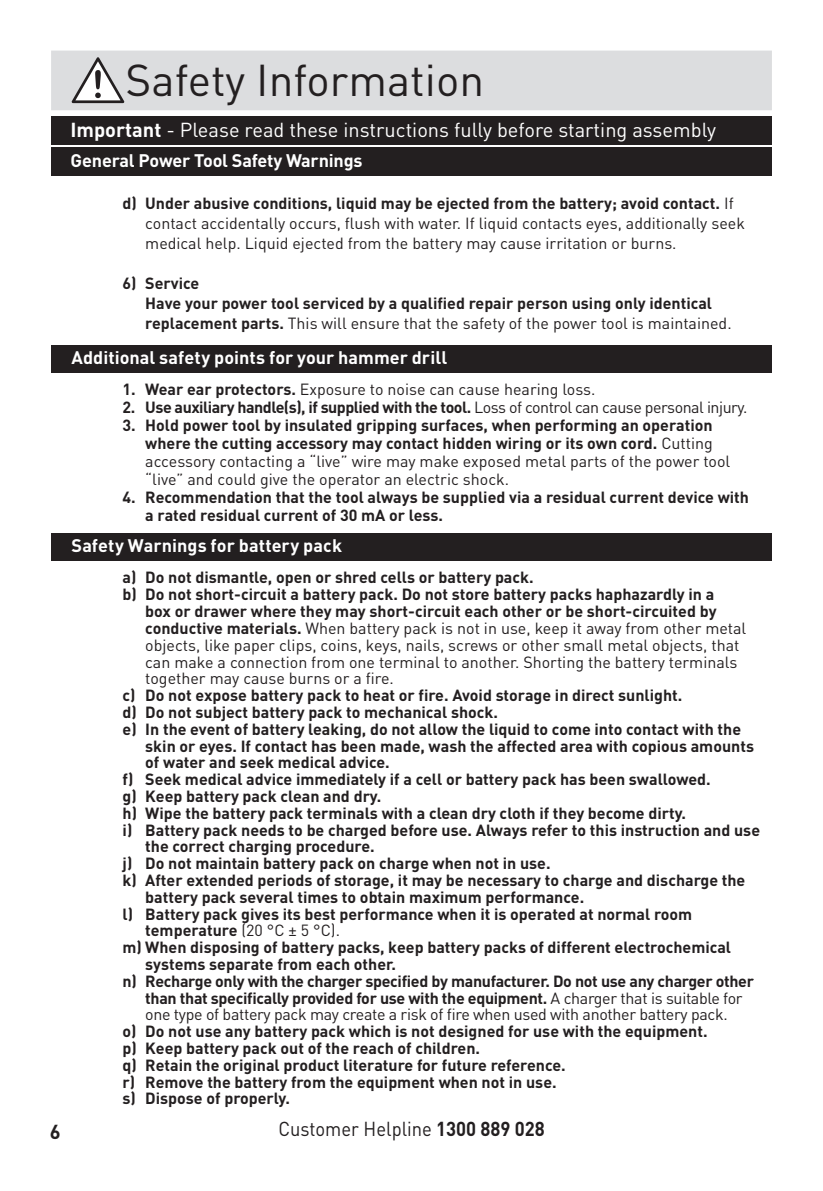
<style>
.page{position:relative;width:823px;height:1191px;background:#fff}
.page>*{position:absolute;margin:0;border:0;box-sizing:border-box;transform-origin:0 0}
.t1{font:44px "DIN";color:#231f20}
.t2{font:20px "DIN";color:#fff}
.t3{font:20px "DIN";color:#231f20;scale:.92 1}
.t4{font:700 20px "DIN";color:#231f20}
.t5{font:700 18px "DIN";color:#fff}
.t6{font:700 16px/16.8px "DIN";color:#231f20}
.t7{font:16px/20px "DIN";color:#231f20}
.t8{font:700 16px "DIN";letter-spacing:-.02em;color:#231f20}
.t9{font:700 16px "DIN";letter-spacing:-.03em;color:#231f20}
.t10{font:16px "DIN";letter-spacing:-.02em;color:#231f20}
.s1{font-weight:700}
.s2{font-weight:400}
</style>
<div class="page">
<div style="left:51px;top:51px;width:720px;height:59px;background:#dcdddf"></div>
<div style="left:51px;top:116px;width:720px;height:28px;background:#231f20"></div>
<div style="left:51px;top:147px;width:720px;height:28px;background:#231f20"></div>
<svg style="left:72px;top:57px;width:52px;height:46px"></svg>
<div style="left:51px;top:533px;width:720px;height:27px;background:#231f20"></div>
<div style="left:51px;top:345px;width:720px;height:27px;background:#231f20"></div>
<h1 class="t1" style="left:125px;top:52px;width:360px">Safety Information</h1>
<p class="t2" style="left:70px;top:118px;width:646px"><span class="s1">Important</span> - Please read these instructions fully before starting assembly</p>
<p class="t5" style="left:71px;top:148px;width:293px">General Power Tool Safety Warnings</p>
<p class="t7" style="left:145px;top:193px;width:600px;text-indent:-23px"><span class="s1">d) Under abusive conditions, liquid may be ejected from the battery; avoid contact.</span> If contact accidentally occurs, flush with water. If liquid contacts eyes, additionally seek medical help. Liquid ejected from the battery may cause irritation or burns.</p>
<p class="t6" style="left:145px;top:272px;width:587px;line-height:20px;text-indent:-23px">6) Service<br>Have your power tool serviced by a qualified repair person using only identical replacement parts. <span class="s2">This will ensure that the safety of the power tool is maintained.</span></p>
<p class="t5" style="left:71px;top:345px;width:377px">Additional safety points for your hammer drill</p>
<p class="t7" style="left:122px;top:379px;width:474px"><span class="s1">1. Wear ear protectors.</span> Exposure to noise can cause hearing loss.</p>
<p class="t9" style="left:122px;top:396px;width:626px">2. Use auxiliary handle(s), if supplied with the tool. <span class="s2">Loss of control can cause personal injury.</span></p>
<p class="t6" style="left:145px;top:415px;width:586px;line-height:18px;text-indent:-23px">3. Hold power tool by insulated gripping surfaces, when performing an operation where the cutting accessory may contact hidden wiring or its own cord. <span class="s2">Cutting accessory contacting a “live” wire may make exposed metal parts of the power tool “live” and could give the operator an electric shock.</span></p>
<p class="t6" style="left:145px;top:487px;width:605px;line-height:18px;text-indent:-23px">4. Recommendation that the tool always be supplied via a residual current device with a rated residual current of 30 mA or less.</p>
<p class="t5" style="left:71px;top:534px;width:272px">Safety Warnings for battery pack</p>
<p class="t6" style="left:122px;top:568px;width:412px">a) Do not dismantle, open or shred cells or battery pack.</p>
<p class="t6" style="left:122px;top:585px;width:592px">b) Do not short-circuit a battery pack. Do not store battery packs haphazardly in a</p>
<p class="t6" style="left:145px;top:602px;width:572px">box or drawer where they may short-circuit each other or be short-circuited by</p>
<p class="t7" style="left:145px;top:618px;width:602px"><span class="s1">conductive materials.</span> When battery pack is not in use, keep it away from other metal</p>
<p class="t7" style="left:145px;top:634px;width:595px">objects, like paper clips, coins, keys, nails, screws or other small metal objects, that</p>
<p class="t7" style="left:145px;top:651px;width:593px">can make a connection from one terminal to another. Shorting the battery terminals</p>
<p class="t7" style="left:145px;top:668px;width:250px">together may cause burns or a fire.</p>
<p class="t6" style="left:122px;top:686px;width:561px">c) Do not expose battery pack to heat or fire. Avoid storage in direct sunlight.</p>
<p class="t6" style="left:122px;top:703px;width:377px">d) Do not subject battery pack to mechanical shock.</p>
<p class="t6" style="left:122px;top:720px;width:619px">e) In the event of battery leaking, do not allow the liquid to come into contact with the</p>
<p class="t6" style="left:145px;top:736px;width:610px">skin or eyes. If contact has been made, wash the affected area with copious amounts</p>
<p class="t6" style="left:145px;top:753px;width:246px">of water and seek medical advice.</p>
<p class="t6" style="left:122px;top:770px;width:589px">f) Seek medical advice immediately if a cell or battery pack has been swallowed.</p>
<p class="t6" style="left:122px;top:787px;width:260px">g) Keep battery pack clean and dry.</p>
<p class="t6" style="left:122px;top:804px;width:564px">h) Wipe the battery pack terminals with a clean dry cloth if they become dirty.</p>
<p class="t6" style="left:122px;top:820px;width:638px">i) Battery pack needs to be charged before use. Always refer to this instruction and use</p>
<p class="t6" style="left:145px;top:837px;width:231px">the correct charging procedure.</p>
<p class="t6" style="left:122px;top:854px;width:429px">j) Do not maintain battery pack on charge when not in use.</p>
<p class="t6" style="left:122px;top:871px;width:624px">k) After extended periods of storage, it may be necessary to charge and discharge the</p>
<p class="t6" style="left:145px;top:888px;width:440px">battery pack several times to obtain maximum performance.</p>
<p class="t6" style="left:122px;top:904px;width:571px">l) Battery pack gives its best performance when it is operated at normal room</p>
<p class="t6" style="left:145px;top:921px;width:196px">temperature <span class="s2">(20 °C ± 5 °C).</span></p>
<p class="t6" style="left:122px;top:938px;width:609px">m) When disposing of battery packs, keep battery packs of different electrochemical</p>
<p class="t6" style="left:145px;top:955px;width:252px">systems separate from each other.</p>
<p class="t8" style="left:122px;top:970px;width:632px">n) Recharge only with the charger specified by manufacturer. Do not use any charger other</p>
<p class="t8" style="left:145px;top:987px;width:598px">than that specifically provided for use with the equipment. <span class="s2">A charger that is suitable for</span></p>
<p class="t10" style="left:145px;top:1004px;width:583px">one type of battery pack may create a risk of fire when used with another battery pack.</p>
<p class="t6" style="left:122px;top:1022px;width:586px">o) Do not use any battery pack which is not designed for use with the equipment. p) Keep battery pack out of the reach of children.<br>q) Retain the original product literature for future reference.<br>r) Remove the battery from the equipment when not in use.<br>s) Dispose of properly.</p>
<p class="t4" style="left:50px;top:1118px;width:12px">6</p>
<p class="t3" style="left:278px;top:1116px;width:291px">Customer Helpline <span class="s1">1300 889 028</span></p>
</div>
